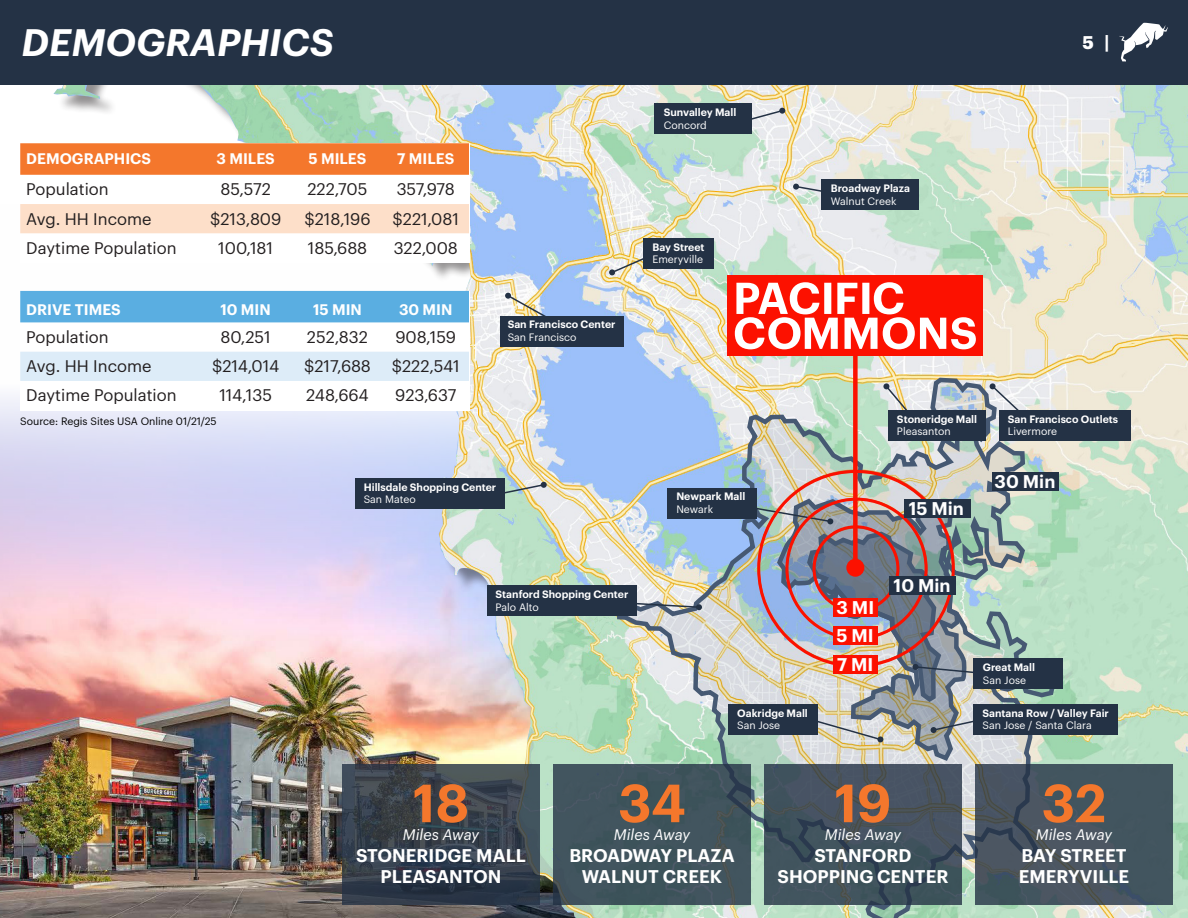
<style>
.page{position:relative;width:1188px;height:918px;background:#fff}
.page>*{position:absolute;margin:0;border:0;box-sizing:border-box;transform-origin:0 0}
.t1{font:600 52.5px "Graphik";letter-spacing:-.005em;color:#f4772c}
.t2{font:italic 600 37.5px "Graphik";color:#fff}
.t3{font:600 18px "Graphik";color:#fff}
.t4{font:700 18px "Graphik";color:#fff}
.t5{font:16.5px "Graphik";color:#231f20}
.t6{font:600 15px "Graphik";color:#fff}
.t7{font:italic 15px "Graphik";color:#fff}
.t8{font:600 10.5px/12.6px "Graphik";color:#fff}
.t9{font:10.5px "Graphik";color:#fff}
.t10{font:10.5px "Graphik";color:#000}
.s1{font-weight:400}
</style>
<div class="page">
<img style="left:0;top:290px;width:53px;height:628px">
<img style="left:53px;top:84px;width:1135px;height:834px">
<div style="left:20px;top:143px;width:450px;height:120px;background:#fff"></div>
<div style="left:20px;top:143px;width:449px;height:32px;background:#f4772c"></div>
<div style="left:20px;top:204px;width:449px;height:29px;background:#fddfc9"></div>
<div style="left:20px;top:291px;width:450px;height:119px;background:#fff"></div>
<div style="left:20px;top:291px;width:449px;height:31px;background:#5aaee1"></div>
<div style="left:20px;top:352px;width:449px;height:29px;background:#ddecf8"></div>
<div style="left:0;top:0;width:1188px;height:84px;background:#243245"></div>
<svg style="left:1119px;top:23px;width:49px;height:39px"></svg>
<svg style="left:614px;top:375px;width:443px;height:543px;background:#b7cdc6"></svg>
<img style="left:775px;top:705px;width:194px;height:59px">
<div style="left:853px;top:345px;width:5px;height:223px;background:#fc1100"></div>
<div style="left:728px;top:275px;width:255px;height:81px;background:#fc1100"></div>
<svg style="left:735px;top:282px;width:241px;height:67px"></svg>
<svg style="left:883px;top:383px;width:38px;height:44px"></svg>
<svg style="left:990px;top:383px;width:45px;height:44px"></svg>
<svg style="left:793px;top:184px;width:29px;height:23px"></svg>
<svg style="left:609px;top:237px;width:83px;height:38px"></svg>
<svg style="left:505px;top:293px;width:91px;height:23px;background:#bacadd"></svg>
<svg style="left:752px;top:108px;width:33px;height:23px"></svg>
<svg style="left:808px;top:717px;width:75px;height:25px;background:#cac9c1"></svg>
<svg style="left:931px;top:718px;width:43px;height:15px"></svg>
<img style="left:486px;top:482px;width:502px;height:223px">
<div style="left:487px;top:585px;width:150px;height:31px;background:#243245"></div>
<div style="left:356px;top:478px;width:149px;height:31px;background:#243245"></div>
<div style="left:889px;top:410px;width:97px;height:30px;background:#243245"></div>
<div style="left:974px;top:704px;width:144px;height:31px;background:#243245"></div>
<div style="left:999px;top:410px;width:131px;height:30px;background:#243245"></div>
<div style="left:822px;top:179px;width:97px;height:31px;background:#243245"></div>
<div style="left:644px;top:238px;width:70px;height:30px;background:#243245"></div>
<div style="left:655px;top:104px;width:97px;height:30px;background:#243245"></div>
<div style="left:500px;top:316px;width:124px;height:30px;background:#243245"></div>
<div style="left:728px;top:704px;width:89px;height:31px;background:#243245"></div>
<div style="left:667px;top:488px;width:90px;height:30px;background:#243245"></div>
<div style="left:974px;top:659px;width:89px;height:30px;background:#243245"></div>
<div style="left:813px;top:525px;width:86px;height:87px;border:3px solid #fc1100;border-radius:50%"></div>
<svg style="left:342px;top:764px;width:198px;height:140px;background:#37404c"></svg>
<div style="left:553px;top:764px;width:198px;height:140px;background:#41545e"></div>
<svg style="left:764px;top:764px;width:198px;height:140px;background:#42515c"></svg>
<svg style="left:975px;top:764px;width:198px;height:140px;background:#45535e"></svg>
<div style="left:833px;top:598px;width:44px;height:19px;background:#fc1100"></div>
<div style="left:833px;top:626px;width:44px;height:19px;background:#fc1100"></div>
<div style="left:833px;top:655px;width:44px;height:19px;background:#fc1100"></div>
<div style="left:889px;top:576px;width:66px;height:19px;background:#243245"></div>
<div style="left:904px;top:499px;width:67px;height:19px;background:#243245"></div>
<div style="left:992px;top:472px;width:66px;height:19px;background:#243245"></div>
<p class="t2" style="left:22px;top:13px;width:314px">DEMOGRAPHICS</p>
<h3 class="t4" style="left:1082px;top:28px;width:28px">5 |</h3>
<p class="t6" style="left:26px;top:147px;width:126px">DEMOGRAPHICS</p>
<p class="t6" style="left:217px;top:147px;width:60px">3 MILES</p>
<p class="t6" style="left:308px;top:147px;width:60px">5 MILES</p>
<p class="t6" style="left:397px;top:147px;width:59px">7 MILES</p>
<p class="t5" style="left:26px;top:177px;width:84px">Population</p>
<p class="t5" style="left:221px;top:177px;width:52px">85,572</p>
<p class="t5" style="left:307px;top:177px;width:62px">222,705</p>
<p class="t5" style="left:397px;top:177px;width:60px">357,978</p>
<p class="t5" style="left:26px;top:206px;width:127px">Avg. HH Income</p>
<p class="t5" style="left:210px;top:206px;width:73px">$213,809</p>
<p class="t5" style="left:304px;top:206px;width:68px">$218,196</p>
<p class="t5" style="left:393px;top:206px;width:68px">$221,081</p>
<p class="t5" style="left:26px;top:235px;width:152px">Daytime Population</p>
<p class="t5" style="left:218px;top:235px;width:56px">100,181</p>
<p class="t5" style="left:308px;top:235px;width:61px">185,688</p>
<p class="t5" style="left:394px;top:235px;width:66px">322,008</p>
<p class="t6" style="left:26px;top:298px;width:96px">DRIVE TIMES</p>
<p class="t6" style="left:221px;top:298px;width:52px">10 MIN</p>
<p class="t6" style="left:313px;top:298px;width:50px">15 MIN</p>
<p class="t6" style="left:399px;top:298px;width:55px">30 MIN</p>
<p class="t5" style="left:26px;top:325px;width:84px">Population</p>
<p class="t5" style="left:221px;top:325px;width:52px">80,251</p>
<p class="t5" style="left:307px;top:325px;width:63px">252,832</p>
<p class="t5" style="left:395px;top:325px;width:62px">908,159</p>
<p class="t5" style="left:26px;top:354px;width:127px">Avg. HH Income</p>
<p class="t5" style="left:212px;top:354px;width:69px">$214,014</p>
<p class="t5" style="left:304px;top:354px;width:68px">$217,688</p>
<p class="t5" style="left:392px;top:354px;width:70px">$222,541</p>
<p class="t5" style="left:26px;top:383px;width:152px">Daytime Population</p>
<p class="t5" style="left:219px;top:383px;width:54px">114,135</p>
<p class="t5" style="left:306px;top:383px;width:64px">248,664</p>
<p class="t5" style="left:395px;top:383px;width:63px">923,637</p>
<p class="t10" style="left:20px;top:413px;width:198px">Source: Regis Sites USA Online 01/21/25</p>
<p class="t8" style="left:508px;top:317px;width:109px">San Francisco Center<br><span class="s1">San Francisco</span></p>
<p class="t8" style="left:364px;top:480px;width:134px">Hillsdale Shopping Center<br><span class="s1">San Mateo</span></p>
<p class="t8" style="left:496px;top:587px;width:134px">Stanford Shopping Center</p>
<p class="t9" style="left:496px;top:599px;width:45px">Palo Alto</p>
<p class="t8" style="left:664px;top:105px;width:74px">Sunvalley Mall<br><span class="s1">Concord</span></p>
<p class="t8" style="left:652px;top:240px;width:54px">Bay Street</p>
<p class="t9" style="left:652px;top:251px;width:52px">Emeryville</p>
<p class="t8" style="left:831px;top:181px;width:81px">Broadway Plaza</p>
<p class="t9" style="left:831px;top:193px;width:67px">Walnut Creek</p>
<p class="t8" style="left:676px;top:489px;width:71px">Newpark Mall<br><span class="s1">Newark</span></p>
<p class="t8" style="left:737px;top:706px;width:72px">Oakridge Mall</p>
<p class="t9" style="left:737px;top:718px;width:45px">San Jose</p>
<p class="t8" style="left:897px;top:412px;width:82px">Stoneridge Mall</p>
<p class="t9" style="left:897px;top:423px;width:55px">Pleasanton</p>
<p class="t3" style="left:909px;top:495px;width:57px">15 Min</p>
<p class="t8" style="left:1008px;top:412px;width:112px">San Francisco Outlets<br><span class="s1">Livermore</span></p>
<p class="t3" style="left:995px;top:468px;width:62px">30 Min</p>
<p class="t3" style="left:837px;top:594px;width:39px">3 MI</p>
<p class="t3" style="left:837px;top:622px;width:39px">5 MI</p>
<p class="t3" style="left:837px;top:650px;width:38px">7 MI</p>
<p class="t3" style="left:894px;top:571px;width:59px">10 Min</p>
<p class="t8" style="left:983px;top:660px;width:54px">Great Mall<br><span class="s1">San Jose</span></p>
<p class="t8" style="left:982px;top:706px;width:128px">Santana Row / Valley Fair<br><span class="s1">San Jose / Santa Clara</span></p>
<p class="t1" style="left:413px;top:763px;width:58px">18</p>
<p class="t7" style="left:403px;top:824px;width:78px">Miles Away</p>
<p class="t3" style="left:356px;top:842px;width:171px">STONERIDGE MALL</p>
<p class="t3" style="left:381px;top:863px;width:122px">PLEASANTON</p>
<p class="t1" style="left:618px;top:763px;width:69px">34</p>
<p class="t7" style="left:614px;top:824px;width:78px">Miles Away</p>
<p class="t3" style="left:569px;top:842px;width:167px">BROADWAY PLAZA</p>
<p class="t3" style="left:582px;top:863px;width:142px">WALNUT CREEK</p>
<p class="t1" style="left:835px;top:763px;width:58px">19</p>
<p class="t7" style="left:825px;top:824px;width:78px">Miles Away</p>
<p class="t3" style="left:814px;top:842px;width:99px">STANFORD</p>
<p class="t3" style="left:778px;top:863px;width:172px">SHOPPING CENTER</p>
<p class="t1" style="left:1042px;top:763px;width:66px">32</p>
<p class="t7" style="left:1036px;top:824px;width:78px">Miles Away</p>
<p class="t3" style="left:1021px;top:842px;width:107px">BAY STREET</p>
<p class="t3" style="left:1019px;top:863px;width:112px">EMERYVILLE</p>
</div>
